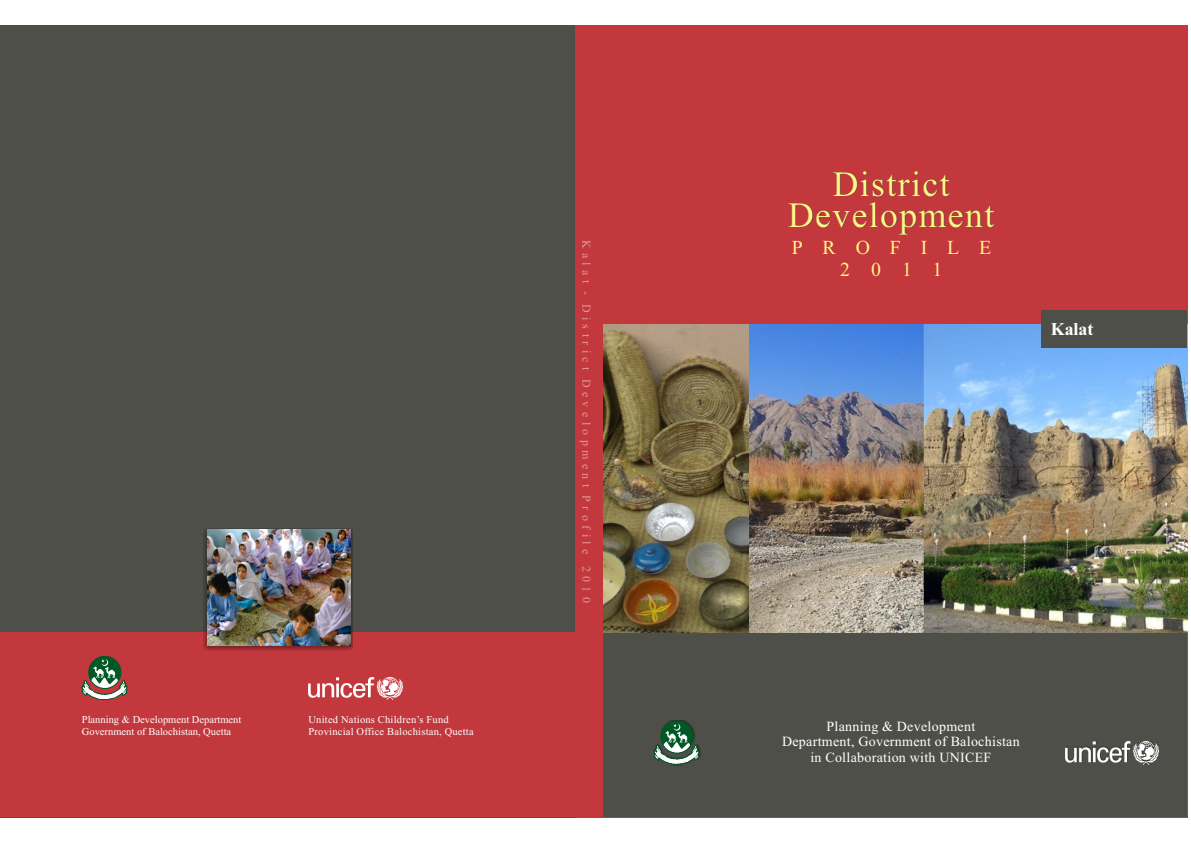
<style>
.page{position:relative;width:1191px;height:842px;background:#fff}
.page>*{position:absolute;margin:0;border:0;box-sizing:border-box;transform-origin:0 0}
.t1{font:35.7px/30.8px "Times New Roman";letter-spacing:.04em;color:#fff685;text-align:center}
.t2{font:19.8px/21.6px "Times New Roman";letter-spacing:1em;color:#fff685;text-align:center}
.t3{font:700 18px "Times New Roman";color:#fff}
.t4{font:14px/15.5px "Times New Roman";letter-spacing:.02em;color:#fff;text-align:center}
.t5{font:12px "Times New Roman";letter-spacing:.365em;color:rgb(255 255 255/.49)}
.t6{font:10.5px "Times New Roman";letter-spacing:.02em;color:#fff}
.t7{font:10.5px "Times New Roman";color:#fff}
</style>
<div class="page">
<div style="left:574px;top:25px;width:36px;height:792px;background:#c2383d"></div>
<div style="left:611px;top:25px;width:576px;height:792px;background:#c2383d"></div>
<div style="left:604px;top:589px;width:583px;height:228px;background:#4f4f4a"></div>
<div style="left:0;top:25px;width:574px;height:792px;background:#4f4f4a"></div>
<div style="left:0;top:632px;width:574px;height:185px;background:#c2383d"></div>
<img style="left:748px;top:324px;width:175px;height:309px">
<img style="left:923px;top:324px;width:264px;height:309px">
<img style="left:604px;top:324px;width:144px;height:309px">
<div style="left:1041px;top:310px;width:146px;height:37px;background:#4f4f4a"></div>
<div style="left:204px;top:529px;width:149px;height:122px;background:#231f20;opacity:.49"></div>
<img style="left:207px;top:529px;width:144px;height:117px">
<div style="left:1065px;top:741px;width:93px;height:23px;background:#231f20;opacity:.54"></div>
<img style="left:1065px;top:742px;width:93px;height:22px">
<div style="left:653px;top:720px;width:47px;height:45px;background:#231f20;opacity:.54"></div>
<div style="left:661px;top:721px;width:32px;height:32px;background:#005825;border-radius:50%"></div>
<div style="left:661px;top:721px;width:32px;height:32px;border:1px solid #005825;border-radius:50%"></div>
<svg style="left:653px;top:724px;width:46px;height:42px"></svg>
<img style="left:308px;top:677px;width:94px;height:22px">
<div style="left:89px;top:656px;width:32px;height:32px;background:#005825;border-radius:50%"></div>
<div style="left:89px;top:656px;width:32px;height:33px;border:1px solid #005825;border-radius:50%"></div>
<svg style="left:82px;top:659px;width:46px;height:41px"></svg>
<p class="t7" style="left:82px;top:716px;width:161px">Planning &amp; Development Department</p>
<p class="t7" style="left:82px;top:727px;width:151px">Government of Balochistan, Quetta</p>
<p class="t6" style="left:308px;top:716px;width:142px">United Nations Children’s Fund</p>
<p class="t6" style="left:308px;top:727px;width:167px">Provincial Office Balochistan, Quetta</p>
<h1 class="t1" style="left:788px;top:172px;width:208px">District<br>Development</h1>
<p class="t5" style="left:591px;top:240px;width:365px;rotate:90deg">Kalat - District Development Profile 2010</p>
<h2 class="t2" style="left:791px;top:239px;width:201px">PROFILE<br>2011</h2>
<p class="t3" style="left:1050px;top:323px;width:44px">Kalat</p>
<p class="t4" style="left:782px;top:719px;width:239px">Planning &amp; Development<br>Department, Government of Balochistan in Collaboration with UNICEF</p>
</div>
